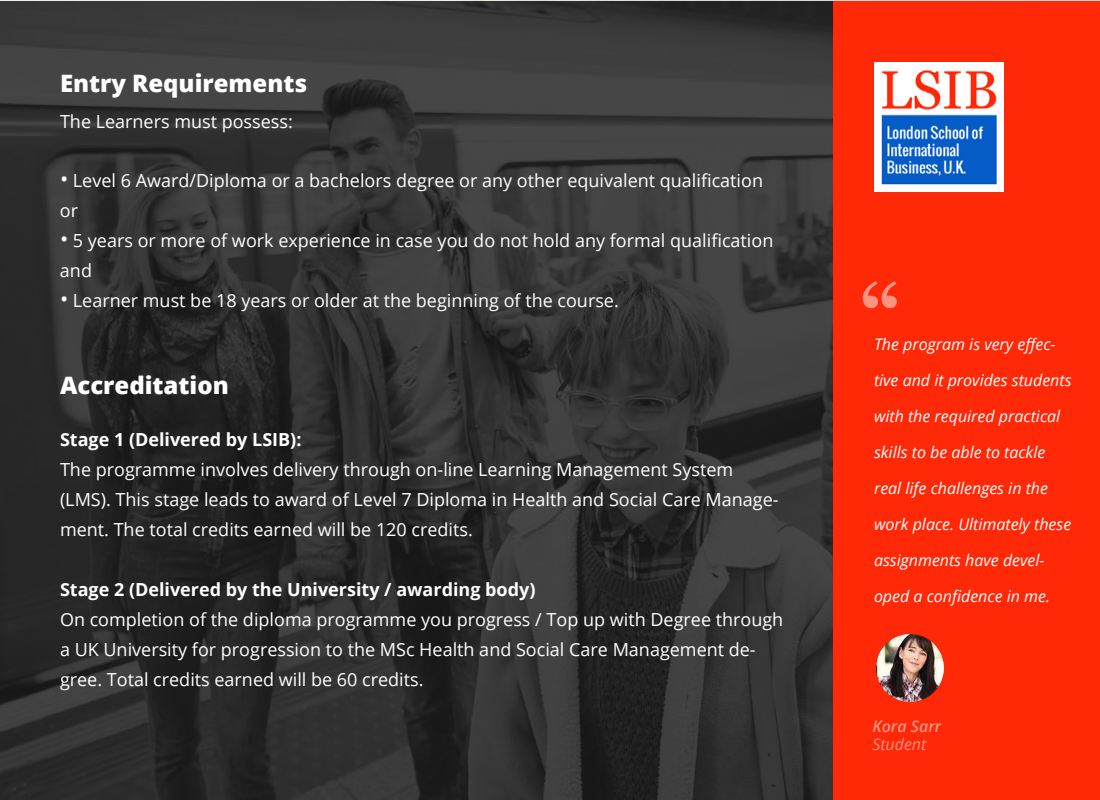
<style>
.page{position:relative;width:1100px;height:800px;background:#fff}
.page>*{position:absolute;margin:0;border:0;box-sizing:border-box;transform-origin:0 0}
.t1{font:700 79px "Georgia";color:#fff}
.t2{font:800 24px "Open Sans";color:#fff}
.t3{font:18px/30px "Open Sans";color:#fff}
.t4{font:700 18px "Open Sans";color:#fff}
.t5{font:italic 16px "Open Sans";color:#fff}
.t6{font:italic 600 16px "Open Sans";color:#fff}
.s1{font-size:22px}
</style>
<div class="page">
<img style="left:0;top:1px;width:833px;height:799px">
<div style="left:833px;top:1px;width:267px;height:799px;background:#ff2807"></div>
<img style="left:874px;top:62px;width:130px;height:130px">
<img style="left:876px;top:634px;width:68px;height:68px">
<h2 class="t2" style="left:60px;top:65px;width:249px">Entry Requirements</h2>
<p class="t3" style="left:60px;top:106px;width:234px">The Learners must possess:</p>
<p class="t3" style="left:60px;top:165px;width:705px"><span class="s1">•</span> Level 6 Award/Diploma or a bachelors degree or any other equivalent qualification or</p>
<p class="t3" style="left:60px;top:225px;width:715px"><span class="s1">•</span> 5 years or more of work experience in case you do not hold any formal qualification and</p>
<p class="t3" style="left:60px;top:285px;width:560px"><span class="s1">•</span> Learner must be 18 years or older at the beginning of the course.</p>
<h2 class="t2" style="left:60px;top:368px;width:170px">Accreditation</h2>
<p class="t4" style="left:60px;top:427px;width:243px">Stage 1 (Delivered by LSI B):</p>
<p class="t3" style="left:60px;top:454px;width:720px">The programme involves delivery through on-line Learning Management System (LMS). This stage leads to award of Level 7 Diploma in Health and Social Care Manage&shy;ment. The total credits earned will be 120 credits.</p>
<p class="t4" style="left:60px;top:577px;width:477px">Stage 2 (Delivered by the U niversity / awarding body)</p>
<p class="t3" style="left:60px;top:604px;width:725px">On completion of the diploma programme you progress / Top up with Degree through a UK U niversity for progression to the MSc Health and Social Care Management de&shy;gree. Total credits earned will be 60 credits.</p>
<h1 class="t1" style="left:860px;top:262px;width:42px">“</h1>
<p class="t5" style="left:874px;top:333px;width:183px">The program is very effec-</p>
<p class="t5" style="left:874px;top:369px;width:199px">tive and it provides students</p>
<p class="t5" style="left:874px;top:405px;width:188px">with the required practical</p>
<p class="t5" style="left:874px;top:441px;width:173px">skills to be able to tackle</p>
<p class="t5" style="left:874px;top:477px;width:176px">real life challenges in the</p>
<p class="t5" style="left:874px;top:513px;width:199px">work place. Ultimately these</p>
<p class="t5" style="left:874px;top:549px;width:172px">assignments have devel-</p>
<p class="t5" style="left:874px;top:585px;width:178px">oped a confidence in me.</p>
<p class="t6" style="left:872px;top:715px;width:71px">Kora Sarr</p>
<p class="t5" style="left:872px;top:733px;width:55px">Student</p>
</div>
